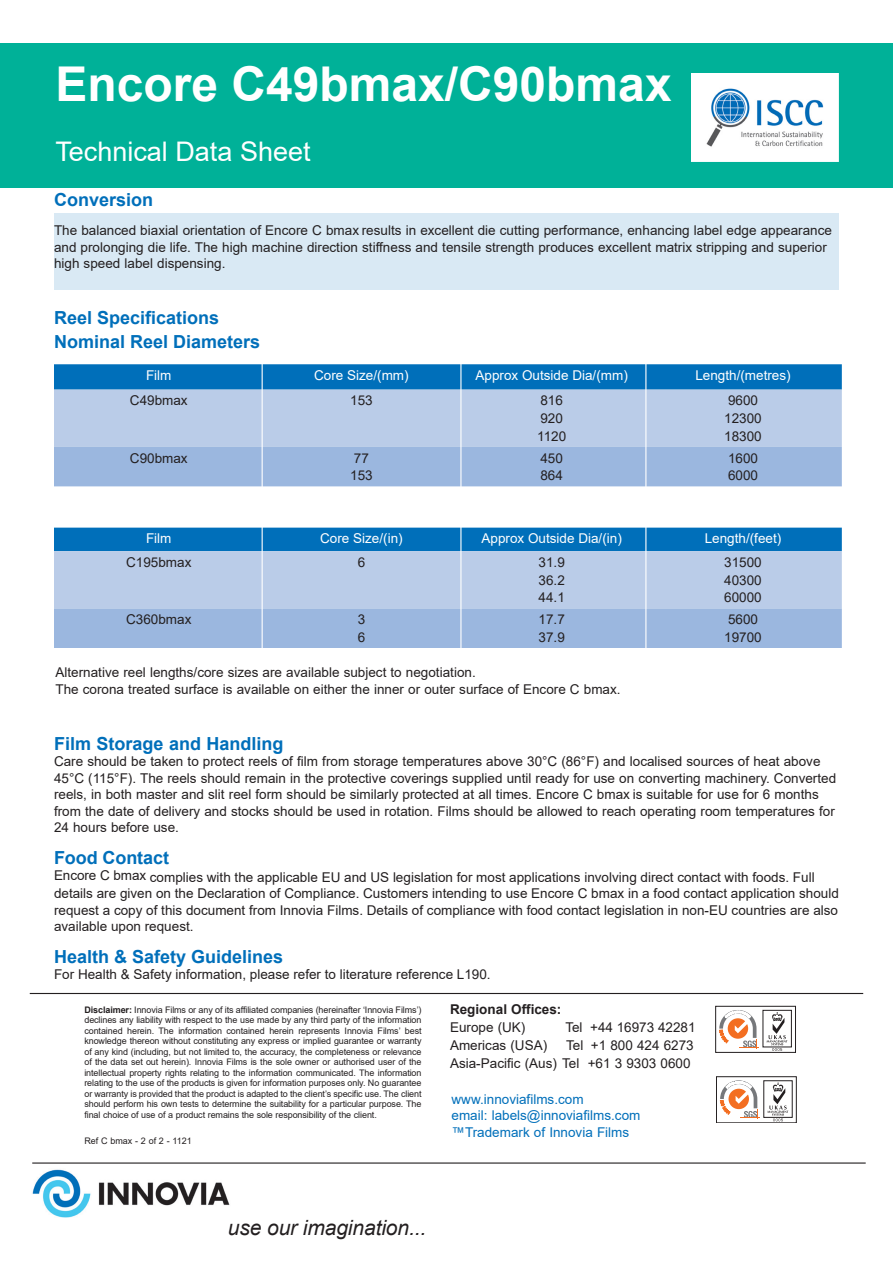
<style>
.page{position:relative;width:893px;height:1263px;background:#fff}
.page>*{position:absolute;margin:0;border:0;box-sizing:border-box;transform-origin:0 0}
.t1{font:700 48px "Arial";color:#fff}
.t2{font:27px "Arial";color:#fff}
.t3{font:italic 21px "Arial";letter-spacing:-.005em;color:#231f20}
.t4{font:700 18px/24px "Arial";color:#006fba}
.t5{font:13.5px/17.7px "Arial";color:#231f20}
.t6{font:13.5px "Arial";color:#fff}
.t7{font:13.5px/16.5px "Arial";color:#006fba}
.t8{font:700 13.5px "Arial";color:#231f20}
.t9{font:9px/10.5px "Arial";letter-spacing:-.01em;color:#231f20;text-align:justify}
.s1{font-weight:700}
</style>
<div class="page">
<div style="left:715px;top:1006px;width:81px;height:46px;background:#fff;border:1px solid #231f20"></div>
<svg style="left:719px;top:1010px;width:40px;height:39px"></svg>
<div style="left:763px;top:1010px;width:29px;height:37px;border:1px solid #231f20"></div>
<svg style="left:767px;top:1012px;width:20px;height:39px"></svg>
<div style="left:716px;top:1076px;width:80px;height:47px;border:1px solid #231f20"></div>
<svg style="left:720px;top:1080px;width:40px;height:39px"></svg>
<svg style="left:767px;top:1082px;width:21px;height:39px"></svg>
<hr style="left:30px;top:993px;width:833px;height:1px;background:#231f20">
<hr style="left:32px;top:1162px;width:834px;height:1px;background:#231f20">
<img style="left:32px;top:1169px;width:198px;height:49px">
<div style="left:0;top:44px;width:893px;height:144px;background:#00b198"></div>
<img style="left:691px;top:73px;width:148px;height:88px">
<div style="left:54px;top:214px;width:785px;height:76px;background:#d9e9f4"></div>
<svg style="left:54px;top:364px;width:788px;height:122px;background:#8ab2db"></svg>
<svg style="left:54px;top:528px;width:788px;height:120px;background:#8cb3dc"></svg>
<hr style="left:460px;top:333px;width:1px;height:326px;background:#fff">
<hr style="left:645px;top:350px;width:1px;height:309px;background:#fff">
<hr style="left:262px;top:354px;width:1px;height:305px;background:#fff">
<h1 class="t1" style="left:55px;top:50px;width:618px">Encore C49bmax/C90bmax</h1>
<h2 class="t2" style="left:55px;top:133px;width:257px">Technical Data Sheet</h2>
<h3 class="t4" style="left:54px;top:188px;width:101px">Conversion</h3>
<p class="t5" style="left:54px;top:222px;width:779px;line-height:16.5px">The balanced biaxial orientation of Encore C bmax results in excellent die cutting performance, enhancing label edge appearance and prolonging die life. The high machine direction stiffness and tensile strength produces excellent matrix stripping and superior high speed label dispensing.</p>
<h3 class="t4" style="left:54px;top:305px;width:208px">Reel Specifications<br>Nominal Reel Diameters</h3>
<p class="t6" style="left:146px;top:366px;width:27px">Film</p>
<p class="t6" style="left:314px;top:366px;width:96px">Core Size/(mm)</p>
<p class="t6" style="left:476px;top:366px;width:154px">Approx Outside Dia/(mm)</p>
<p class="t6" style="left:695px;top:366px;width:97px">Length/(metres)</p>
<p class="t5" style="left:130px;top:392px;width:59px">C49bmax</p>
<p class="t5" style="left:350px;top:392px;width:24px">153</p>
<p class="t5" style="left:537px;top:392px;width:31px">816<br>920<br>1120</p>
<p class="t5" style="left:724px;top:392px;width:39px">9600<br>12300<br>18300</p>
<p class="t5" style="left:130px;top:449px;width:59px">C90bmax</p>
<p class="t5" style="left:350px;top:449px;width:24px">77<br>153</p>
<p class="t5" style="left:540px;top:449px;width:24px">450<br>864</p>
<p class="t5" style="left:728px;top:449px;width:32px">1600<br>6000</p>
<p class="t6" style="left:146px;top:529px;width:27px">Film</p>
<p class="t6" style="left:320px;top:529px;width:84px">Core Size/(in)</p>
<p class="t6" style="left:482px;top:529px;width:142px">Approx Outside Dia/(in)</p>
<p class="t6" style="left:705px;top:529px;width:78px">Length/(feet)</p>
<p class="t5" style="left:126px;top:553px;width:67px">C195bmax</p>
<p class="t5" style="left:358px;top:553px;width:9px">6</p>
<p class="t5" style="left:539px;top:553px;width:28px;text-align:justify">31.9<br>36.2<br>44.1</p>
<p class="t5" style="left:724px;top:553px;width:39px;text-align:justify">31500<br>40300<br>60000</p>
<p class="t5" style="left:126px;top:611px;width:67px">C360bmax</p>
<p class="t5" style="left:358px;top:611px;width:9px">3<br>6</p>
<p class="t5" style="left:539px;top:611px;width:28px">17.7<br>37.9</p>
<p class="t5" style="left:724px;top:611px;width:39px">5600<br>19700</p>
<p class="t5" style="left:56px;top:664px;width:567px;line-height:16.5px">Alternative reel lengths/core sizes are available subject to negotiation.<br>The corona treated surface is available on either the inner or outer surface of Encore C bmax.</p>
<h3 class="t4" style="left:54px;top:732px;width:231px">Film Storage and Handling</h3>
<p class="t5" style="left:54px;top:753px;width:784px;line-height:16.5px">Care should be taken to protect reels of film from storage temperatures above 30°C (86°F) and localised sources of heat above 45°C (115°F). The reels should remain in the protective coverings supplied until ready for use on converting machinery. Converted reels, in both master and slit reel form should be similarly protected at all times. Encore C bmax is suitable for use for 6 months from the date of delivery and stocks should be used in rotation. Films should be allowed to reach operating room temperatures for 24 hours before use.</p>
<h3 class="t4" style="left:54px;top:846px;width:117px">Food Contact</h3>
<p class="t5" style="left:54px;top:869px;width:786px;line-height:16.5px">Encore C bmax complies with the applicable EU and US legislation for most applications involving direct contact with foods. Full details are given on the Declaration of Compliance. Customers intending to use Encore C bmax in a food contact application should request a copy of this document from Innovia Films. Details of compliance with food contact legislation in non-EU countries are also available upon request.</p>
<h3 class="t4" style="left:54px;top:945px;width:231px">Health &amp; Safety Guidelines</h3>
<p class="t5" style="left:54px;top:966px;width:438px">For Health &amp; Safety information, please refer to literature reference L190.</p>
<p class="t9" style="left:84px;top:1004px;width:339px"><span class="s1">Disclaimer:</span> Innovia Films or any of its affiliated companies (hereinafter ‘Innovia Films’) declines any liability with respect to the use made by any third party of the information contained herein. The information contained herein represents Innovia Films’ best knowledge thereon without constituting any express or implied guarantee or warranty of any kind (including, but not limited to, the accuracy, the completeness or relevance of the data set out herein). Innovia Films is the sole owner or authorised user of the intellectual property rights relating to the information communicated. The information relating to the use of the products is given for information purposes only. No guarantee or warranty is provided that the product is adapted to the client’s specific use. The client should perform his own tests to determine the suitability for a particular purpose. The final choice of use of a product remains the sole responsibility of the client.</p>
<p class="t9" style="left:84px;top:1135px;width:109px">Ref C bmax - 2 of 2 - 1121</p>
<p class="t8" style="left:450px;top:1000px;width:113px">Regional Offices:</p>
<p class="t5" style="left:450px;top:1019px;width:77px">Europe (UK)</p>
<p class="t5" style="left:565px;top:1019px;width:132px">Tel +44 16973 42281</p>
<p class="t5" style="left:450px;top:1037px;width:99px">Americas (USA)</p>
<p class="t5" style="left:450px;top:1036px;width:245px;text-align:right">Tel +1 800 424 6273<br>Asia-Pacific (Aus) Tel +61 3 9303 0600</p>
<p class="t7" style="left:452px;top:1090px;width:190px">www.innoviafilms.com<br>email: labels@innoviafilms.com ™Trademark of Innovia Films</p>
<h3 class="t3" style="left:228px;top:1214px;width:200px">use our imagination...</h3>
</div>
